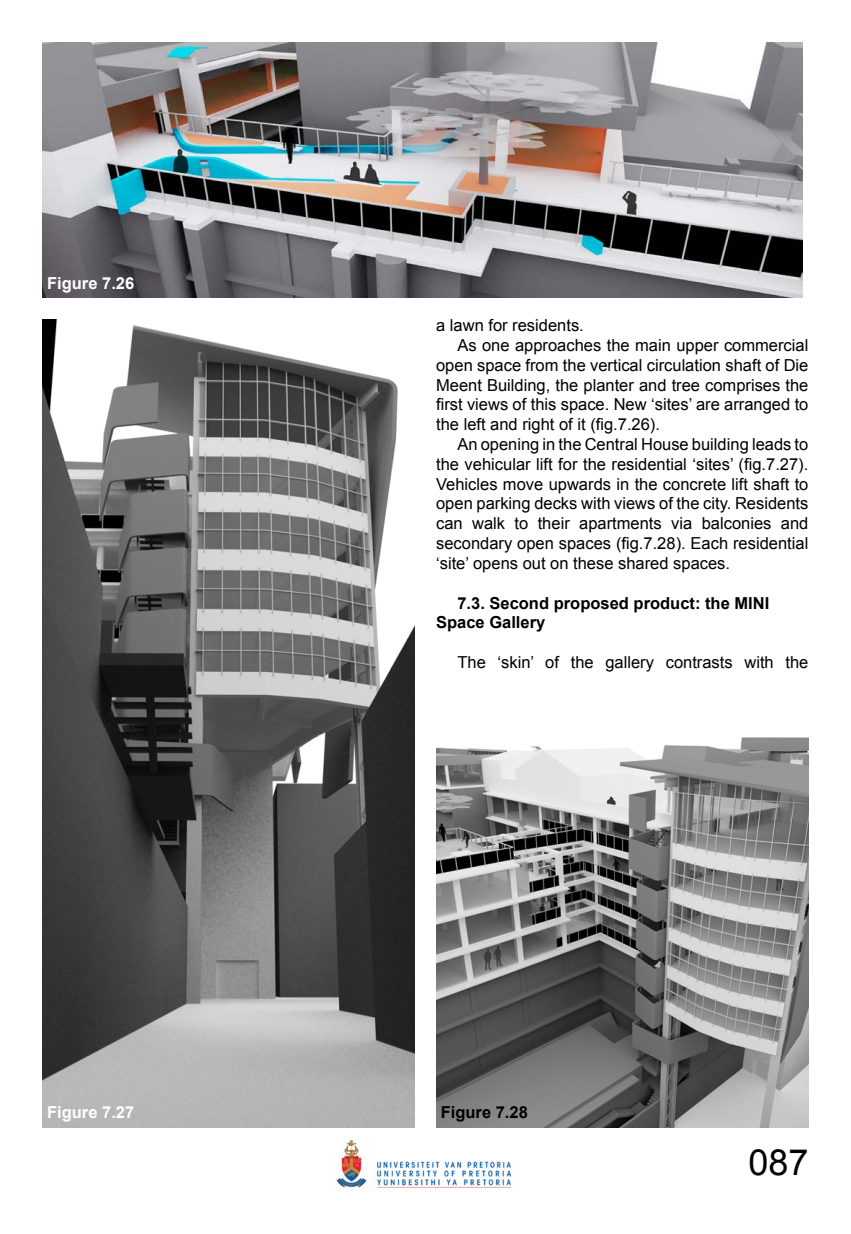
<style>
.page{position:relative;width:851px;height:1234px;background:#fff}
.page>*{position:absolute;margin:0;border:0;box-sizing:border-box;transform-origin:0 0}
.t1{font:36px "Arial";color:#000}
.t2{font:16.5px "Arial";color:#000}
.t3{font:700 16.5px/19.8px "Arial";color:#000}
.t4{font:700 16.5px "Arial";color:#fff}
</style>
<div class="page">
<img style="left:43px;top:43px;width:759px;height:255px">
<img style="left:43px;top:319px;width:372px;height:808px">
<img style="left:436px;top:737px;width:372px;height:390px">
<img style="left:336px;top:1140px;width:175px;height:47px">
<p class="t4" style="left:47px;top:272px;width:89px">Figure 7.26</p>
<p class="t2" style="left:436px;top:314px;width:149px">a lawn for residents.</p>
<p class="t2" style="left:457px;top:334px;width:352px">As one approaches the main upper commercial</p>
<p class="t2" style="left:436px;top:354px;width:374px">open space from the vertical circulation shaft of Die</p>
<p class="t2" style="left:436px;top:374px;width:374px">Meent Building, the planter and tree comprises the</p>
<p class="t2" style="left:436px;top:394px;width:374px">first views of this space. New ‘sites’ are arranged to</p>
<p class="t2" style="left:436px;top:413px;width:225px">the left and right of it (fig.7.26).</p>
<p class="t2" style="left:457px;top:433px;width:352px">An opening in the Central House building leads to</p>
<p class="t2" style="left:436px;top:453px;width:374px">the vehicular lift for the residential ‘sites’ (fig.7.27).</p>
<p class="t2" style="left:436px;top:473px;width:374px">Vehicles move upwards in the concrete lift shaft to</p>
<p class="t2" style="left:436px;top:493px;width:374px">open parking decks with views of the city. Residents</p>
<p class="t2" style="left:436px;top:512px;width:374px">can walk to their apartments via balconies and</p>
<p class="t2" style="left:436px;top:532px;width:374px">secondary open spaces (fig.7.28). Each residential</p>
<p class="t2" style="left:436px;top:552px;width:295px">‘site’ opens out on these shared spaces.</p>
<p class="t3" style="left:436px;top:593px;width:334px;text-indent:21px">7.3. Second proposed product: the MINI<br>Space Gallery</p>
<p class="t2" style="left:457px;top:651px;width:352px">The ‘skin’ of the gallery contrasts with the</p>
<p class="t4" style="left:47px;top:1101px;width:89px">Figure 7.27</p>
<p class="t3" style="left:440px;top:1102px;width:89px">Figure 7.28</p>
<h1 class="t1" style="left:748px;top:1138px;width:62px">087</h1>
</div>
